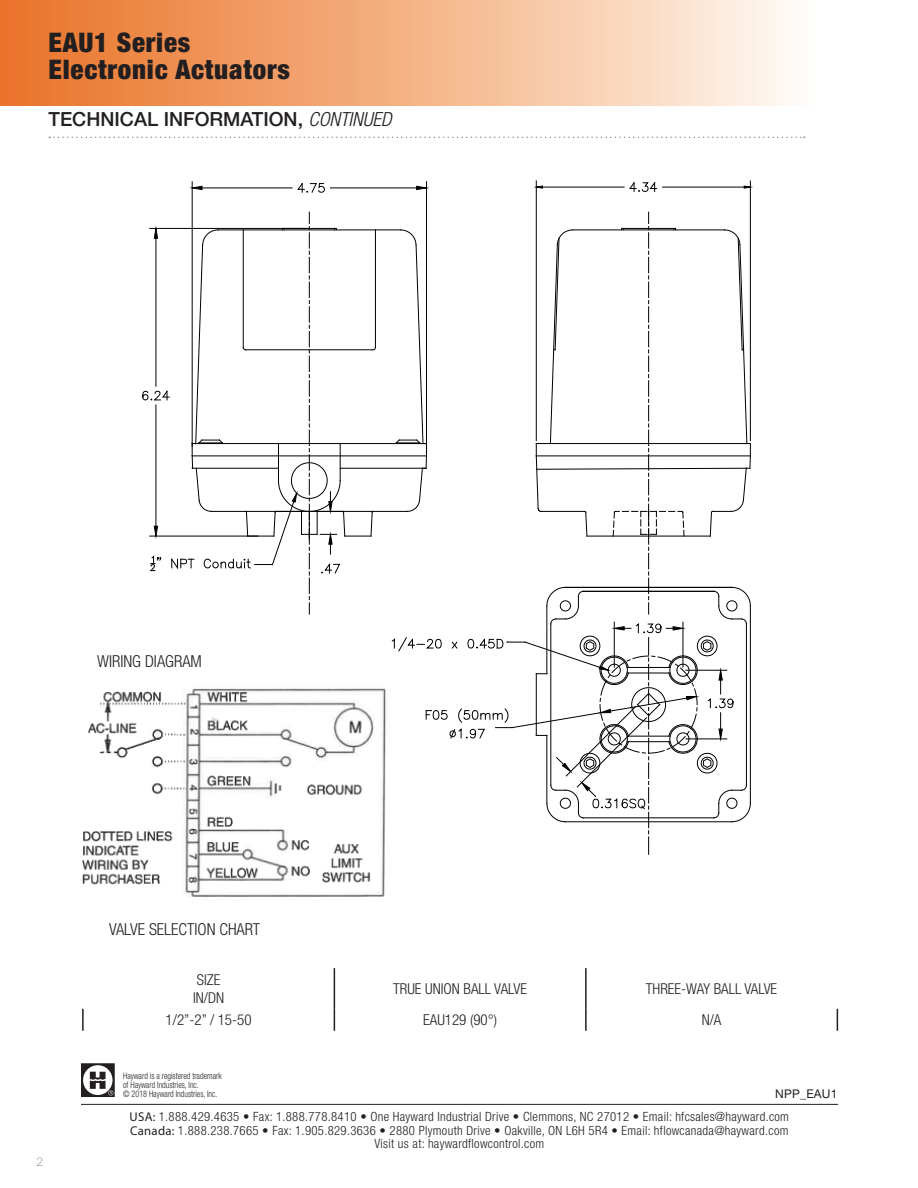
<style>
.page{position:relative;width:918px;height:1188px;background:#fff}
.page>*{position:absolute;margin:0;border:0;box-sizing:border-box;transform-origin:0 0}
.t1{font:900 condensed 27px/26.2px "Helvetica Neue LT Std";letter-spacing:.03em;color:#231f20}
.t2{font:500 19.5px "Helvetica Neue LT Std";color:#231f20}
.t3{font:300 condensed 16.5px "Helvetica Neue LT Std";color:#231f20}
.t4{font:300 condensed 15px "Helvetica Neue LT Std";color:#231f20}
.t5{font:300 condensed 12.75px/13.5px "Helvetica Neue LT Std";letter-spacing:.025em;color:#231f20;text-align:center}
.t6{font:12px "Helvetica Neue LT Std";letter-spacing:.02em;color:#231f20}
.t7{font:300 12px "Gotham";color:#939598}
.t8{font:300 condensed 9px/9px "Helvetica Neue LT Std";color:#231f20;scale:.9 1}
.s1{font-weight:300;font-style:italic;font-stretch:condensed}
.s2{font-family:"Myriad Pro";font-weight:400;font-stretch:normal}
</style>
<div class="page">
<div style="left:0;top:0;width:918px;height:105px;background:linear-gradient(to right,#ea7022,#fff)"></div>
<div style="left:891px;top:0;width:27px;height:105px;background:#fff"></div>
<svg style="left:81px;top:1063px;width:34px;height:34px"></svg>
<hr style="left:81px;top:1104px;width:757px;height:1px;background:#231f20">
<svg style="left:49px;top:137px;width:756px;height:1px"></svg>
<img style="left:82px;top:688px;width:304px;height:209px">
<hr style="left:331px;top:188px;width:86px;height:1px;background:#000">
<hr style="left:202px;top:188px;width:90px;height:1px;background:#000">
<svg style="left:417px;top:186px;width:9px;height:4px"></svg>
<hr style="left:663px;top:187px;width:81px;height:1px;background:#000">
<hr style="left:192px;top:182px;width:1px;height:264px;background:#000">
<svg style="left:297px;top:183px;width:28px;height:10px"></svg>
<hr style="left:750px;top:181px;width:1px;height:259px;background:#000">
<svg style="left:744px;top:186px;width:7px;height:2px"></svg>
<hr style="left:211px;top:511px;width:196px;height:1px;background:#000">
<hr style="left:336px;top:230px;width:65px;height:1px;background:#000">
<hr style="left:340px;top:468px;width:86px;height:1px;background:#000">
<hr style="left:426px;top:182px;width:1px;height:271px;background:#000">
<svg style="left:192px;top:186px;width:10px;height:4px"></svg>
<hr style="left:542px;top:187px;width:82px;height:1px;background:#000">
<svg style="left:629px;top:182px;width:28px;height:10px"></svg>
<hr style="left:536px;top:181px;width:1px;height:259px;background:#000">
<hr style="left:192px;top:456px;width:235px;height:1px;background:#000">
<svg style="left:142px;top:212px;width:234px;height:402px"></svg>
<hr style="left:192px;top:443px;width:235px;height:1px;background:#000">
<svg style="left:392px;top:212px;width:359px;height:642px"></svg>
<hr style="left:541px;top:511px;width:44px;height:1px;background:#000">
<hr style="left:334px;top:968px;width:1px;height:41px;background:#231f20">
<hr style="left:585px;top:968px;width:2px;height:41px;background:#231f20">
<svg style="left:334px;top:1009px;width:1px;height:22px"></svg>
<hr style="left:585px;top:1009px;width:2px;height:22px;background:#231f20">
<hr style="left:82px;top:1009px;width:2px;height:22px;background:#231f20">
<svg style="left:837px;top:1009px;width:1px;height:22px"></svg>
<p class="t1" style="left:48px;top:29px;width:243px">EAU1 Series<br>Electronic Actuators</p>
<p class="t2" style="left:48px;top:108px;width:345px">TECHNICAL INFORMATION, <span class="s1">CONTINUED</span></p>
<p class="t3" style="left:97px;top:652px;width:106px">WIRING DIAGRAM</p>
<p class="t3" style="left:109px;top:919px;width:153px">VALVE SELECTION CHART</p>
<p class="t4" style="left:197px;top:971px;width:25px">SIZE</p>
<p class="t4" style="left:193px;top:989px;width:33px">IN/DN</p>
<p class="t4" style="left:393px;top:980px;width:135px">TRUE UNION BALL VALVE</p>
<p class="t4" style="left:646px;top:980px;width:133px">THREE-WAY BALL VALVE</p>
<p class="t4" style="left:166px;top:1011px;width:87px">1/2”-2” / 15-50</p>
<p class="t4" style="left:423px;top:1011px;width:76px">EAU129 (90°)</p>
<p class="t4" style="left:702px;top:1011px;width:21px">N/A</p>
<p class="t7" style="left:36px;top:1154px;width:9px">2</p>
<p class="t8" style="left:123px;top:1071px;width:111px">Hayward is a registered trademark of Hayward Industries, Inc.<br>© 2018 Hayward Industries, Inc.</p>
<p class="t5" style="left:130px;top:1110px;width:661px"><span class="s2">USA:</span> 1.888.429.4635 • Fax: 1.888.778.8410 • One Hayward Industrial Drive • Clemmons, NC 27012 • Email: hfcsales@hayward.com<br><span class="s2">Canada:</span> 1.888.238.7665 • Fax: 1.905.829.3636 • 2880 Plymouth Drive • Oakville, ON L6H 5R4 • Email: hflowcanada@hayward.com<br>Visit us at: haywardflowcontrol.com</p>
<p class="t6" style="left:775px;top:1086px;width:64px">NPP_EAU1</p>
</div>
